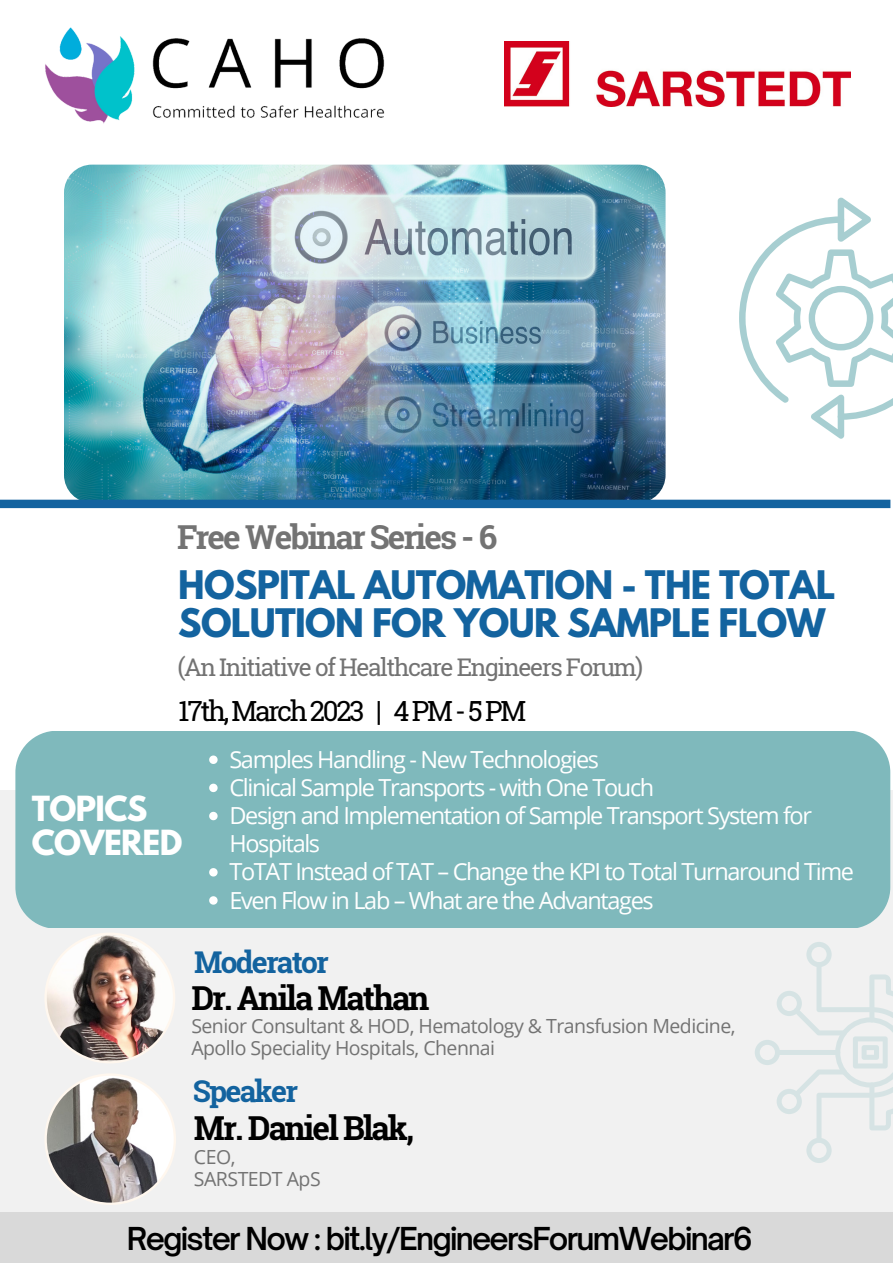
<style>
.page{position:relative;width:893px;height:1263px;background:#fff}
.page>*{position:absolute;margin:0;border:0;box-sizing:border-box;transform-origin:0 0}
.t1{font:700 34.88px/38.8px "League Spartan";letter-spacing:-.02em;color:#13639f}
.t2{font:700 33px "Roboto Slab";letter-spacing:-.055em;color:#000}
.t3{font:700 33px "Roboto Slab";letter-spacing:-.055em;color:#737373}
.t4{font:700 30.67px/34.1px "League Spartan";letter-spacing:-.02em;color:#fff}
.t5{font:600 30.3px "Open Sauce One";letter-spacing:-.06em;color:#000}
.t6{font:700 30px "Roboto Slab";letter-spacing:-.055em;color:#13639f}
.t7{font:27.75px "Roboto Slab";letter-spacing:-.085em;color:#000}
.t8{font:24.3px "Roboto Slab";letter-spacing:-.055em;color:#737373}
.t9{font:23.48px/28.1px "Open Sans";letter-spacing:-.06em;color:#fff}
.t10{font:19.5px/22.5px "Open Sans";letter-spacing:-.025em;color:#737373}
</style>
<div class="page">
<img style="left:64px;top:165px;width:601px;height:338px;border-radius:28px">
<div style="left:0;top:790px;width:893px;height:423px;background:#f1f1f1"></div>
<svg style="left:560px;top:164px;width:331px;height:340px"></svg>
<div style="left:0;top:1213px;width:893px;height:50px;background:#d9d9d9"></div>
<img style="left:45px;top:933px;width:130px;height:130px">
<svg style="left:45px;top:1074px;width:131px;height:131px"></svg>
<div style="left:0;top:500px;width:890px;height:8px;background:#13639f"></div>
<img style="left:45px;top:27px;width:340px;height:97px">
<img style="left:504px;top:42px;width:346px;height:65px">
<div style="left:15px;top:731px;width:875px;height:196px;background:#7fb9bc"></div>
<svg style="left:209px;top:755px;width:9px;height:9px"></svg>
<svg style="left:209px;top:784px;width:9px;height:8px"></svg>
<svg style="left:209px;top:812px;width:9px;height:8px"></svg>
<svg style="left:209px;top:868px;width:9px;height:8px"></svg>
<svg style="left:209px;top:896px;width:9px;height:9px"></svg>
<svg style="left:739px;top:197px;width:154px;height:242px"></svg>
<svg style="left:755px;top:942px;width:138px;height:221px"></svg>
<h2 class="t3" style="left:177px;top:514px;width:321px">Free Webinar Series - 6</h2>
<h1 class="t1" style="left:178px;top:570px;width:659px">HOSPITAL AUTOMATION - THE TOTAL<br>SOLUTION FOR YOUR SAMPLE FLOW</h1>
<p class="t8" style="left:178px;top:650px;width:467px">(An Initiative of Healthcare Engineers Forum)</p>
<p class="t7" style="left:178px;top:692px;width:349px">17th, March 2023 | 4 PM - 5 PM</p>
<h3 class="t4" style="left:32px;top:795px;width:152px">TOPICS<br>COVERED</h3>
<p class="t9" style="left:229px;top:745px;width:626px">Samples Handling - New Technologies<br>Clinical Sample Transports - with One Touch<br>Design and Implementation of Sample Transport System for Hospitals<br>ToTAT Instead of TAT – Change the KPI to Total Turnaround Time Even Flow in Lab – What are the Advantages</p>
<p class="t6" style="left:194px;top:942px;width:136px">Moderator</p>
<h2 class="t2" style="left:191px;top:976px;width:240px">Dr. Anila Mathan</h2>
<p class="t10" style="left:191px;top:1014px;width:546px">Senior Consultant &amp; HOD, Hematology &amp; Transfusion Medicine,<br>Apollo Speciality Hospitals, Chennai</p>
<p class="t6" style="left:193px;top:1071px;width:107px">Speaker</p>
<h2 class="t2" style="left:194px;top:1105px;width:222px">Mr. Daniel Blak,</h2>
<p class="t10" style="left:194px;top:1145px;width:128px">CEO,<br>SARSTEDT ApS</p>
<p class="t5" style="left:127px;top:1219px;width:627px">Register Now : bit.ly/EngineersForumWebinar6</p>
</div>
